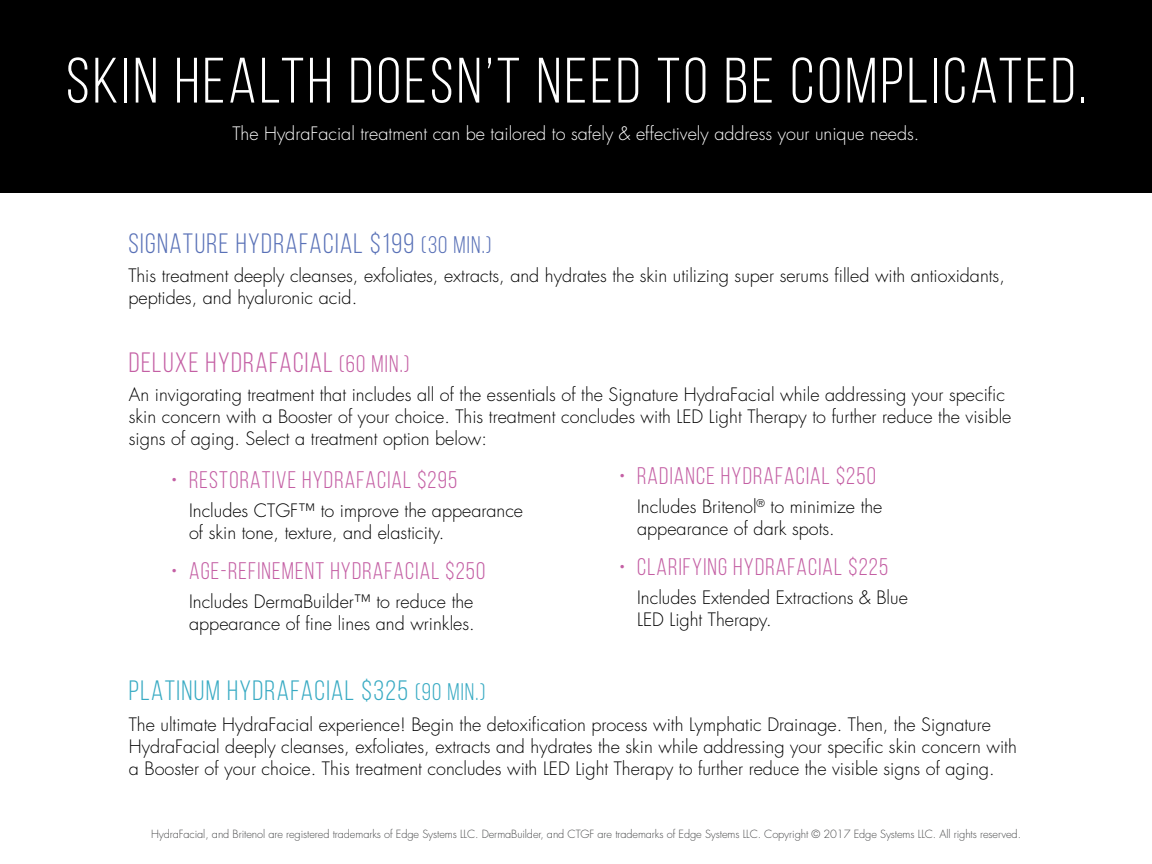
<style>
.page{position:relative;width:1152px;height:864px;background:#fff}
.page>*{position:absolute;margin:0;border:0;box-sizing:border-box;transform-origin:0 0}
.t1{font:64px "Bebas Neue";letter-spacing:.05em;color:#fff}
.hdr{font:28px "Bebas Neue";letter-spacing:.05em;color:#5971b7}
.hdr-2{font:28px "Bebas Neue";letter-spacing:.05em;color:#38aac3}
.hdr-3{font:28px "Bebas Neue";letter-spacing:.05em;color:#c45fa4}
.t2{font:24px "Bebas Neue";letter-spacing:.05em;color:#c45fa4}
.body{font:300 18px/22px "Futura Std";color:#000}
.bullet_body{font:300 18px/22px "Futura Std";color:#000}
.t3{font:300 18px "Futura Std";color:#fff}
.fine_print{font:300 11px "Futura Std";letter-spacing:-.01em;color:#4b4c4d}
.s1{font-size:24px}
</style>
<div class="page">
<div style="left:0;top:0;width:1152px;height:192px;background:#000"></div>
<p class="t1" style="left:66px;top:46px;width:1022px">SKIN HEALTH DOESN’T NEED TO BE COMPLICATED.</p>
<p class="t3" style="left:232px;top:122px;width:689px">The HydraFacial treatment can be tailored to safely &amp; effectively address your unique needs.</p>
<p class="hdr" style="left:128px;top:228px;width:365px">SIGNATURE HYDRAFACIAL $199 <span class="s1">(30 MIN.)</span></p>
<p class="body" style="left:128px;top:265px;width:878px">This treatment deeply cleanses, exfoliates, extracts, and hydrates the skin utilizing super serums filled with antioxidants, peptides, and hyaluronic acid.</p>
<p class="hdr-3" style="left:129px;top:347px;width:282px">DELUXE HYDRAFACIAL <span class="s1">(60 MIN.)</span></p>
<p class="body" style="left:129px;top:384px;width:884px">An invigorating treatment that includes all of the essentials of the Signature HydraFacial while addressing your specific skin concern with a Booster of your choice. This treatment concludes with LED Light Therapy to further reduce the visible signs of aging. Select a treatment option below:</p>
<p class="t2" style="left:171px;top:467px;width:288px">• RESTORATIVE HYDRAFACIAL $295</p>
<p class="bullet_body" style="left:189px;top:500px;width:336px">Includes CTGF™ to improve the appearance of skin tone, texture, and elasticity.</p>
<p class="t2" style="left:171px;top:558px;width:316px">• AGE-REFINEMENT HYDRAFACIAL $250</p>
<p class="bullet_body" style="left:189px;top:591px;width:287px">Includes DermaBuilder™ to reduce the appearance of fine lines and wrinkles.</p>
<p class="t2" style="left:619px;top:463px;width:258px">• RADIANCE HYDRAFACIAL $250</p>
<p class="bullet_body" style="left:637px;top:496px;width:247px">Includes Britenol<sup>®</sup> to minimize the appearance of dark spots.</p>
<p class="t2" style="left:619px;top:554px;width:271px">• CLARIFYING HYDRAFACIAL $225</p>
<p class="bullet_body" style="left:637px;top:587px;width:272px">Includes Extended Extractions &amp; Blue<br>LED Light Therapy.</p>
<p class="hdr-2" style="left:129px;top:676px;width:358px">PLATINUM HYDRAFACIAL $325 <span class="s1">(90 MIN.)</span></p>
<p class="body" style="left:129px;top:714px;width:890px">The ultimate HydraFacial experience! Begin the detoxification process with Lymphatic Drainage. Then, the Signature<br>HydraFacial deeply cleanses, exfoliates, extracts and hydrates the skin while addressing your specific skin concern with a Booster of your choice. This treatment concludes with LED Light Therapy to further reduce the visible signs of aging.</p>
<p class="fine_print" style="left:151px;top:827px;width:872px">HydraFacial, and Britenol are registered trademarks of Edge Systems LLC. DermaBuilder, and CTGF are trademarks of Edge Systems LLC. Copyright © 2017 Edge Systems LLC. All rights reserved.</p>
</div>
